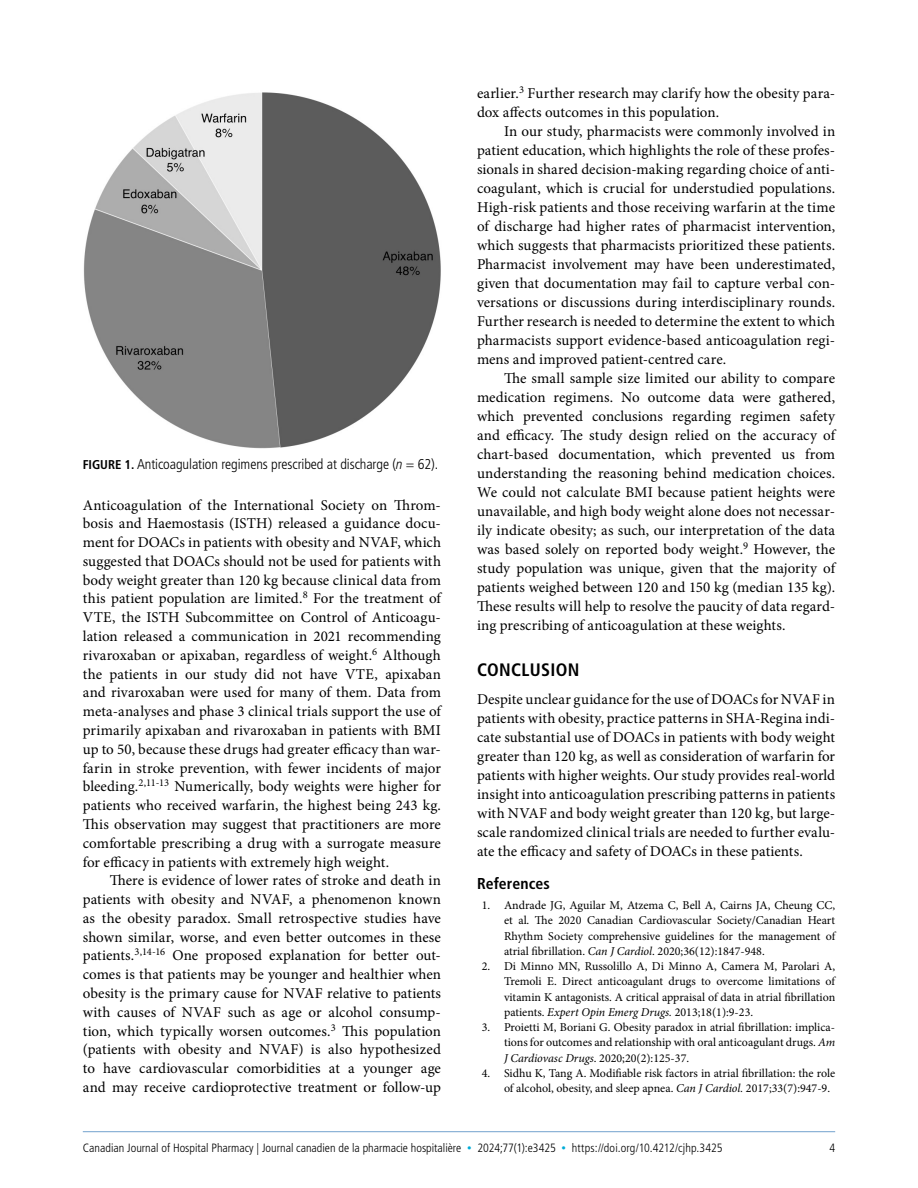
<style>
.page{position:relative;width:918px;height:1188px;background:#fff}
.page>*{position:absolute;margin:0;border:0;box-sizing:border-box;transform-origin:0 0}
.CJHP_H1{font:700 condensed 18px "Frutiger LT Std";letter-spacing:.02em;color:#000}
.CJHP_H2{font:700 condensed 15.75px "Frutiger LT Std";letter-spacing:.005em;color:#000}
.CJHP_BodyText_Indent{font:15px/19px "Minion Pro";color:#000;text-align:justify}
.CJHP_BodyText{font:15px/18.8px "Minion Pro";letter-spacing:.005em;color:#000;text-align:justify}
.CJHP_FigureCaption{font:300 condensed 14.25px "Frutiger LT Std";letter-spacing:-.005em;color:#000}
.CJHP_References{font:12px/15.3px "Minion Pro";color:#000;text-align:justify}
.t1{font:300 condensed 12px "Frutiger LT Std";color:#000}
.s1{font-weight:700;font-size:12.75px}
.s2{font-style:italic}
.s3{font-size:9px;color:#00acd7}
</style>
<div class="page">
<hr style="left:83px;top:1131px;width:752px;height:1px;background:#0057a5">
<img style="left:83px;top:92px;width:358px;height:356px">
<p class="CJHP_FigureCaption" style="left:83px;top:456px;width:357px"><span class="s1">FIGURE 1.</span> Anticoagulation regimens prescribed at discharge (<span class="s2">n</span> = 62).</p>
<p class="CJHP_BodyText" style="left:83px;top:495px;width:360px">Anticoagulation of the International Society on Throm&shy;bosis and Haemostasis (ISTH) released a guidance docu&shy;ment for DOACs in patients with obesity and NVAF, which suggested that DOACs should not be used for patients with body weight greater than 120 kg because clinical data from this patient population are limited.<sup>8</sup> For the treatment of VTE, the ISTH Subcommittee on Control of Anticoagu&shy;lation released a communication in 2021 recommending rivaroxaban or apixaban, regardless of weight.<sup>6</sup> Although the patients in our study did not have VTE, apixaban and rivaroxaban were used for many of them. Data from meta-analyses and phase 3 clinical trials support the use of primarily apixaban and rivaroxaban in patients with BMI up to 50, because these drugs had greater efficacy than war&shy;farin in stroke prevention, with fewer incidents of major bleeding.<sup>2,11-13</sup> Numerically, body weights were higher for patients who received warfarin, the highest being 243 kg.<br>This observation may suggest that practitioners are more comfortable prescribing a drug with a surrogate measure for efficacy in patients with extremely high weight.</p>
<p class="CJHP_BodyText_Indent" style="left:83px;top:871px;width:360px;text-indent:27px">There is evidence of lower rates of stroke and death in patients with obesity and NVAF, a phenomenon known as the obesity paradox. Small retrospective studies have shown similar, worse, and even better outcomes in these patients.<sup>3,14-16</sup> One proposed explanation for better out&shy;comes is that patients may be younger and healthier when obesity is the primary cause for NVAF relative to patients with causes of NVAF such as age or alcohol consump&shy;tion, which typically worsen outcomes.<sup>3</sup> This population (patients with obesity and NVAF) is also hypothesized to have cardiovascular comorbidities at a younger age and may receive cardioprotective treatment or follow-up</p>
<p class="CJHP_BodyText_Indent" style="left:477px;top:84px;width:360px">earlier.<sup>3</sup> Further research may clarify how the obesity para&shy;dox affects outcomes in this population.</p>
<p class="CJHP_BodyText_Indent" style="left:477px;top:122px;width:360px;text-indent:27px">In our study, pharmacists were commonly involved in patient education, which highlights the role of these profes&shy;sionals in shared decision-making regarding choice of anti&shy;coagulant, which is crucial for understudied populations.<br>High-risk patients and those receiving warfarin at the time of discharge had higher rates of pharmacist intervention, which suggests that pharmacists prioritized these patients.<br>Pharmacist involvement may have been underestimated, given that documentation may fail to capture verbal con&shy;versations or discussions during interdisciplinary rounds.<br>Further research is needed to determine the extent to which pharmacists support evidence-based anticoagulation regi&shy;mens and improved patient-centred care.</p>
<p class="CJHP_BodyText_Indent" style="left:477px;top:368px;width:360px;text-indent:27px">The small sample size limited our ability to compare medication regimens. No outcome data were gathered, which prevented conclusions regarding regimen safety and efficacy. The study design relied on the accuracy of chart-based documentation, which prevented us from understanding the reasoning behind medication choices.<br>We could not calculate BMI because patient heights were unavailable, and high body weight alone does not necessar&shy;ily indicate obesity; as such, our interpretation of the data was based solely on reported body weight.<sup>9</sup> However, the study population was unique, given that the majority of patients weighed between 120 and 150 kg (median 135 kg).<br>These results will help to resolve the paucity of data regard&shy;ing prescribing of anticoagulation at these weights.</p>
<p class="CJHP_H1" style="left:477px;top:659px;width:104px">CONCLUSION</p>
<p class="CJHP_BodyText" style="left:477px;top:690px;width:360px">Despite unclear guidance for the use of DOACs for NVAF in patients with obesity, practice patterns in SHA-Regina indi&shy;cate substantial use of DOACs in patients with body weight greater than 120 kg, as well as consideration of warfarin for patients with higher weights. Our study provides real-world insight into anticoagulation prescribing patterns in patients with NVAF and body weight greater than 120 kg, but large&shy;scale randomized clinical trials are needed to further evalu&shy;ate the efficacy and safety of DOACs in these patients.</p>
<p class="CJHP_H2" style="left:477px;top:875px;width:74px">References</p>
<p class="CJHP_References" style="left:504px;top:898px;width:333px;text-indent:-22px">1. Andrade JG, Aguilar M, Atzema C, Bell A, Cairns JA, Cheung CC, et al. The 2020 Canadian Cardiovascular Society/Canadian Heart Rhythm Society comprehensive guidelines for the management of atrial fibrillation. <span class="s2">Can J Cardiol</span>. 2020;36(12):1847-948.</p>
<p class="CJHP_References" style="left:504px;top:959px;width:333px;text-indent:-22px">2. Di Minno MN, Russolillo A, Di Minno A, Camera M, Parolari A, Tremoli E. Direct anticoagulant drugs to overcome limitations of vitamin K antagonists. A critical appraisal of data in atrial fibrillation patients. <span class="s2">Expert Opin Emerg Drugs.</span> 2013;18(1):9-23.</p>
<p class="CJHP_References" style="left:504px;top:1020px;width:333px;text-indent:-22px">3. Proietti M, Boriani G. Obesity paradox in atrial fibrillation: implica&shy;tions for outcomes and relationship with oral anticoagulant drugs. <span class="s2">Am J Cardiovasc Drugs</span>. 2020;20(2):125-37.</p>
<p class="CJHP_References" style="left:504px;top:1065px;width:333px;text-indent:-22px">4. Sidhu K, Tang A. Modifiable risk factors in atrial fibrillation: the role of alcohol, obesity, and sleep apnea. <span class="s2">Can J Cardiol.</span> 2017;33(7):947-9.</p>
<p class="t1" style="left:83px;top:1141px;width:641px">Canadian Journal of Hospital Pharmacy | Journal canadien de la pharmacie hospitalière <span class="s3">•</span> 2024;77(1):e3425 <span class="s3">•</span> https://doi.org/10.4212/cjhp.3425</p>
<p class="t1" style="left:829px;top:1141px;width:7px">4</p>
</div>
